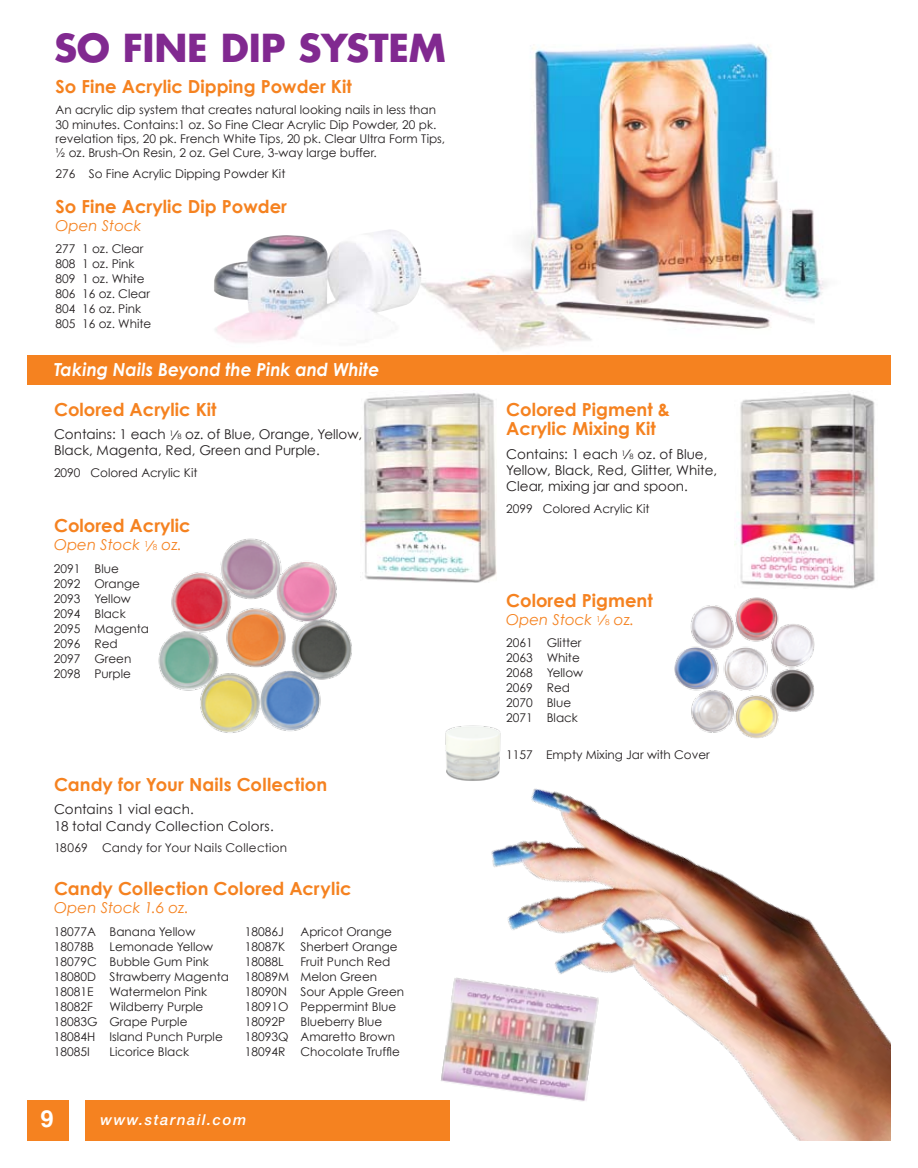
<style>
.page{position:relative;width:918px;height:1168px;background:#fff}
.page>*{position:absolute;margin:0;border:0;box-sizing:border-box;transform-origin:0 0}
.t1{font:700 37.5px "Futura";letter-spacing:-.005em;color:#812990}
.t2{font:700 23.7px "Helvetica";color:#fff}
.t3{font:700 18px/19.5px "Century Gothic";color:#f58220}
.t4{font:italic 700 18px "Century Gothic";color:#fff;scale:.95 1}
.t5{font:italic 15px "Century Gothic";color:#f58220}
.t6{font:italic 500 15px "Helvetica Neue";letter-spacing:.1em;color:#fff}
.t7{font:13.5px/16.2px "Century Gothic";color:#231f20}
.t8{font:12px/15px "Century Gothic";color:#231f20}
.t9{font:12px "Century Gothic";letter-spacing:.025em;color:#231f20}
.s1{font-style:italic;font-size:11.55px}
.s2{font-size:7.35px}
.s3{font-size:12.75px}
.s4{font-style:normal;font-size:8.25px}
</style>
<div class="page">
<img style="left:362px;top:393px;width:134px;height:189px">
<img style="left:734px;top:393px;width:141px;height:196px">
<img style="left:158px;top:538px;width:194px;height:195px">
<img style="left:674px;top:597px;width:141px;height:142px">
<img style="left:411px;top:44px;width:434px;height:312px">
<img style="left:214px;top:229px;width:208px;height:122px">
<img style="left:491px;top:788px;width:400px;height:353px">
<img style="left:441px;top:977px;width:160px;height:125px">
<div style="left:27px;top:356px;width:864px;height:29px;background:#f58220"></div>
<div style="left:27px;top:1100px;width:42px;height:41px;background:#f58220"></div>
<div style="left:86px;top:1100px;width:364px;height:41px;background:#f58220"></div>
<img style="left:445px;top:725px;width:56px;height:56px">
<p class="t1" style="left:54px;top:22px;width:393px">SO FINE DIP SYSTEM</p>
<p class="t3" style="left:56px;top:76px;width:298px">So Fine Acrylic Dipping Powder Kit</p>
<p class="t8" style="left:56px;top:102px;width:391px;line-height:14.4px">An acrylic dip system that creates natural looking nails in less than 30 minutes. Contains:1 oz. So Fine Clear Acrylic Dip Powder, 20 pk. revelation tips, 20 pk. French White Tips, 20 pk. Clear Ultra Form Tips, ½ oz. Brush-On Resin, 2 oz. Gel Cure, 3-way large buffer.</p>
<p class="t8" style="left:56px;top:166px;width:231px">276 So Fine Acrylic Dipping Powder Kit</p>
<p class="t3" style="left:56px;top:196px;width:233px">So Fine Acrylic Dip Powder</p>
<p class="t5" style="left:56px;top:216px;width:87px">Open Stock</p>
<p class="t8" style="left:56px;top:241px;width:97px">277 1 oz. Clear<br>808 1 oz. Pink<br>809 1 oz. White<br>806 16 oz. Clear<br>804 16 oz. Pink<br>805 16 oz. White</p>
<p class="t4" style="left:54px;top:358px;width:344px">Taking Nails Beyond the Pink and White</p>
<p class="t3" style="left:54px;top:399px;width:164px">Colored Acrylic Kit</p>
<p class="t7" style="left:54px;top:426px;width:310px">Contains: 1 each <sup>1</sup><span class="s1">/</span><span class="s2">8</span> oz. of Blue, Orange, Yellow,<br>Black, Magenta, Red, Green and Purple.</p>
<p class="t8" style="left:54px;top:465px;width:145px">2090 Colored Acrylic Kit</p>
<p class="t3" style="left:54px;top:515px;width:138px">Colored Acrylic</p>
<p class="t5" style="left:54px;top:535px;width:129px">Open Stock <sup>1</sup><span class="s3">/</span><span class="s4">8</span> oz.</p>
<p class="t8" style="left:54px;top:560px;width:28px;text-align:justify">2091<br>2092<br>2093<br>2094<br>2095<br>2096<br>2097<br>2098</p>
<p class="t8" style="left:94px;top:560px;width:56px">Blue<br>Orange<br>Yellow<br>Black<br>Magenta<br>Red<br>Green<br>Purple</p>
<p class="t3" style="left:54px;top:774px;width:275px">Candy for Your Nails Collection</p>
<p class="t7" style="left:54px;top:801px;width:221px">Contains 1 vial each.<br>18 total Candy Collection Colors.</p>
<p class="t9" style="left:54px;top:841px;width:235px">18069 Candy for Your Nails Collection</p>
<p class="t3" style="left:54px;top:878px;width:299px">Candy Collection Colored Acrylic</p>
<p class="t5" style="left:54px;top:899px;width:137px">Open Stock 1.6 oz.</p>
<p class="t8" style="left:54px;top:924px;width:45px">18077A<br>18078B<br>18079C<br>18080D<br>18081E<br>18082F<br>18083G<br>18084H<br>18085I</p>
<p class="t8" style="left:300px;top:924px;width:105px">Apricot Orange<br>Sherbert Orange<br>Fruit Punch Red<br>Melon Green<br>Sour Apple Green<br>Peppermint Blue<br>Blueberry Blue<br>Amaretto Brown<br>Chocolate Truffle</p>
<p class="t8" style="left:109px;top:924px;width:121px">Banana Yellow<br>Lemonade Yellow<br>Bubble Gum Pink<br>Strawberry Magenta<br>Watermelon Pink<br>Wildberry Purple<br>Grape Purple<br>Island Punch Purple<br>Licorice Black</p>
<p class="t8" style="left:245px;top:924px;width:46px">18086J<br>18087K<br>18088L<br>18089M<br>18090N<br>18091O<br>18092P<br>18093Q<br>18094R</p>
<p class="t2" style="left:40px;top:1104px;width:15px">9</p>
<p class="t6" style="left:101px;top:1110px;width:147px">www.starnail.com</p>
<p class="t3" style="left:506px;top:399px;width:165px">Colored Pigment &amp;<br>Acrylic Mixing Kit</p>
<p class="t7" style="left:506px;top:445px;width:213px">Contains: 1 each <sup>1</sup><span class="s1">/</span><span class="s2">8</span> oz. of Blue,<br>Yellow, Black, Red, Glitter, White,<br>Clear, mixing jar and spoon.</p>
<p class="t8" style="left:506px;top:501px;width:145px">2099 Colored Acrylic Kit</p>
<p class="t3" style="left:506px;top:590px;width:148px">Colored Pigment</p>
<p class="t5" style="left:506px;top:610px;width:129px">Open Stock <sup>1</sup><span class="s3">/</span><span class="s4">8</span> oz.</p>
<p class="t8" style="left:506px;top:635px;width:28px;text-align:justify">2061<br>2063<br>2068<br>2069<br>2070<br>2071</p>
<p class="t8" style="left:547px;top:635px;width:38px">Glitter<br>White<br>Yellow<br>Red<br>Blue<br>Black</p>
<p class="t8" style="left:506px;top:746px;width:205px">1157 Empty Mixing Jar with Cover</p>
</div>
